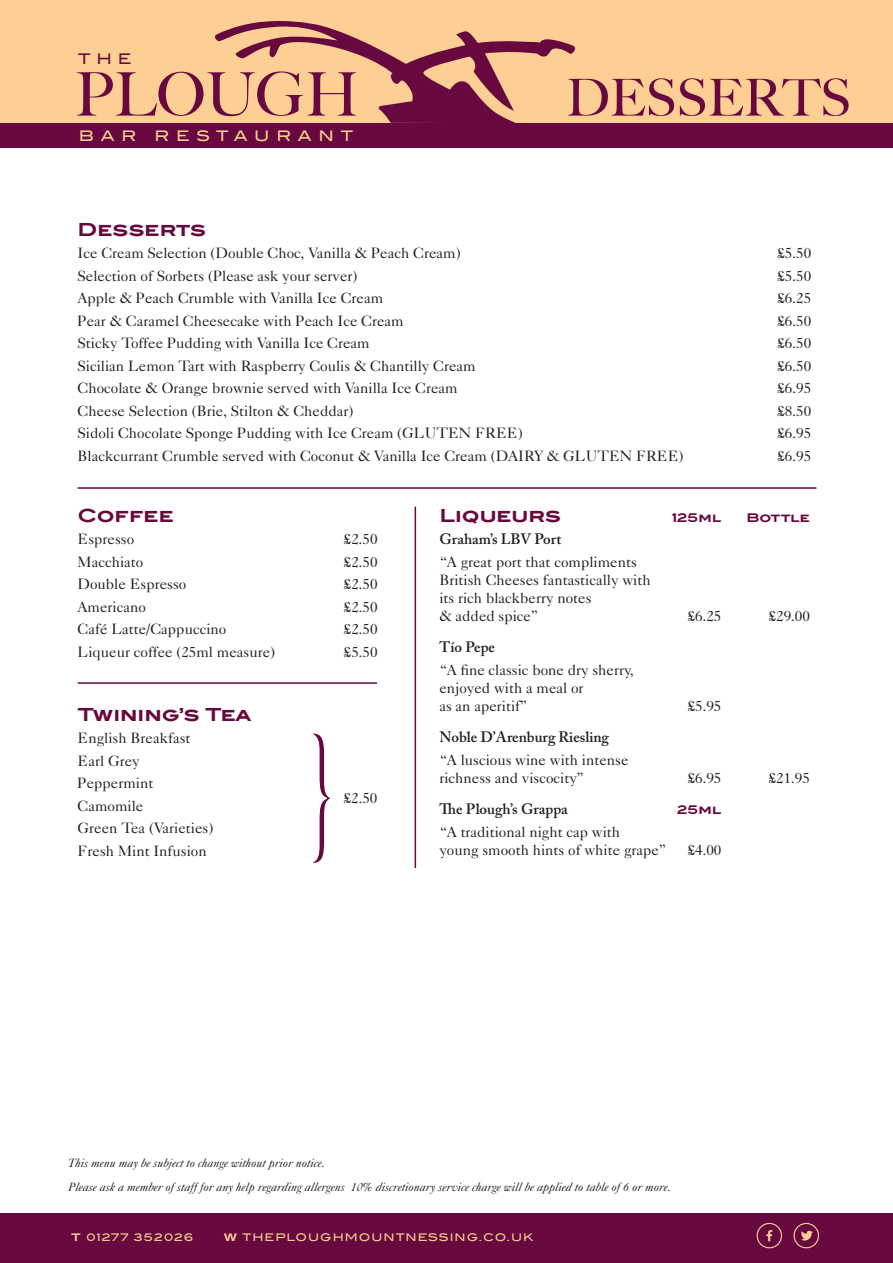
<style>
.page{position:relative;width:893px;height:1263px;background:#fff}
.page>*{position:absolute;margin:0;border:0;box-sizing:border-box;transform-origin:0 0}
.t1{font:500 60.15px "Big Caslon";color:#67093e}
.t2{font:500 51px "Big Caslon";color:#67093e}
.t3{font:700 18px "Blair ITC";color:#67083e}
.t4{font:15px/18px "Caslon Five Forty";color:#231f20}
.t5{font:600 15px "Adobe Caslon Pro";color:#231f20}
.t6{font:500 14.55px "Blair ITC";letter-spacing:.465em;color:#fdcf94}
.t7{font:500 14.55px "Blair ITC";color:#67093e}
.t8{font:italic 12px/24px "Caslon Five Forty";color:#231f20}
.t9{font:700 12px "Blair ITC";letter-spacing:-.01em;color:#67083e}
.t10{font:500 10.5px "Blair ITC";letter-spacing:.1em;color:#fdcf94}
.s1{font-weight:700}
</style>
<div class="page">
<div style="left:0;top:0;width:893px;height:130px;background:#fdcf94"></div>
<div style="left:0;top:123px;width:893px;height:25px;background:#67093e"></div>
<div style="left:0;top:1213px;width:893px;height:50px;background:#67093e"></div>
<svg style="left:215px;top:21px;width:361px;height:102px"></svg>
<svg style="left:756px;top:1223px;width:26px;height:26px"></svg>
<svg style="left:793px;top:1223px;width:26px;height:26px"></svg>
<svg style="left:313px;top:733px;width:17px;height:131px"></svg>
<hr style="left:78px;top:487px;width:738px;height:2px;background:#67083e">
<hr style="left:78px;top:682px;width:299px;height:2px;background:#67083e">
<hr style="left:415px;top:507px;width:1px;height:361px;background:#67083e">
<p class="t7" style="left:78px;top:50px;width:55px">THE</p>
<h1 class="t1" style="left:75px;top:45px;width:286px">PLOUGH</h1>
<h2 class="t2" style="left:566px;top:56px;width:286px">DESSERTS</h2>
<p class="t6" style="left:79px;top:127px;width:59px">BAR</p>
<p class="t6" style="left:155px;top:127px;width:200px">RESTAURANT</p>
<p class="t3" style="left:78px;top:218px;width:130px">Desserts</p>
<p class="t4" style="left:78px;top:244px;width:385px">Ice Cream Selection (Double Choc, Vanilla &amp; Peach Cream)</p>
<p class="t4" style="left:777px;top:244px;width:35px">£5.50</p>
<p class="t4" style="left:78px;top:266px;width:281px">Selection of Sorbets (Please ask your server)</p>
<p class="t4" style="left:777px;top:266px;width:35px">£5.50</p>
<p class="t4" style="left:78px;top:289px;width:307px">Apple &amp; Peach Crumble with Vanilla Ice Cream</p>
<p class="t4" style="left:777px;top:289px;width:35px">£6.25</p>
<p class="t4" style="left:78px;top:311px;width:328px">Pear &amp; Caramel Cheesecake with Peach Ice Cream</p>
<p class="t4" style="left:777px;top:311px;width:35px">£6.50</p>
<p class="t4" style="left:78px;top:334px;width:294px">Sticky Toffee Pudding with Vanilla Ice Cream</p>
<p class="t4" style="left:777px;top:334px;width:35px">£6.50</p>
<p class="t4" style="left:78px;top:356px;width:400px">Sicilian Lemon Tart with Raspberry Coulis &amp; Chantilly Cream</p>
<p class="t4" style="left:777px;top:356px;width:35px">£6.50</p>
<p class="t4" style="left:78px;top:379px;width:382px">Chocolate &amp; Orange brownie served with Vanilla Ice Cream</p>
<p class="t4" style="left:777px;top:379px;width:35px">£6.95</p>
<p class="t4" style="left:78px;top:401px;width:277px">Cheese Selection (Brie, Stilton &amp; Cheddar)</p>
<p class="t4" style="left:777px;top:401px;width:35px">£8.50</p>
<p class="t4" style="left:78px;top:424px;width:447px">Sidoli Chocolate Sponge Pudding with Ice Cream (GLUTEN FREE)</p>
<p class="t4" style="left:777px;top:424px;width:35px">£6.95</p>
<p class="t4" style="left:78px;top:446px;width:607px">Blackcurrant Crumble served with Coconut &amp; Vanilla Ice Cream (DAIRY &amp; GLUTEN FREE)</p>
<p class="t4" style="left:777px;top:446px;width:35px">£6.95</p>
<p class="t3" style="left:78px;top:504px;width:98px">Coffee</p>
<p class="t4" style="left:78px;top:530px;width:58px">Espresso</p>
<p class="t4" style="left:344px;top:530px;width:35px">£2.50</p>
<p class="t4" style="left:78px;top:552px;width:67px">Macchiato</p>
<p class="t4" style="left:344px;top:552px;width:35px">£2.50</p>
<p class="t4" style="left:78px;top:575px;width:110px">Double Espresso</p>
<p class="t4" style="left:344px;top:575px;width:35px">£2.50</p>
<p class="t4" style="left:78px;top:597px;width:70px">Americano</p>
<p class="t4" style="left:344px;top:597px;width:35px">£2.50</p>
<p class="t4" style="left:78px;top:620px;width:150px">Café Latte/Cappuccino</p>
<p class="t4" style="left:344px;top:620px;width:35px">£2.50</p>
<p class="t4" style="left:78px;top:642px;width:199px">Liqueur coffee (25ml measure)</p>
<p class="t4" style="left:344px;top:642px;width:35px">£5.50</p>
<p class="t3" style="left:78px;top:703px;width:175px">Twining’s Tea</p>
<p class="t4" style="left:78px;top:726px;width:137px;line-height:22.5px">English Breakfast<br>Earl Grey<br>Peppermint<br>Camomile<br>Green Tea (Varieties)<br>Fresh Mint Infusion</p>
<p class="t4" style="left:344px;top:789px;width:35px">£2.50</p>
<p class="t3" style="left:439px;top:504px;width:123px">Liqueurs</p>
<p class="t9" style="left:672px;top:510px;width:51px">125ml</p>
<p class="t9" style="left:746px;top:510px;width:65px">Bottle</p>
<p class="t5" style="left:439px;top:530px;width:124px">Graham’s LBV Port</p>
<p class="t4" style="left:439px;top:552px;width:213px">“A great port that compliments<br>British Cheeses fantastically with its rich blackberry notes<br>&amp; added spice”</p>
<p class="t4" style="left:688px;top:606px;width:35px">£6.25</p>
<p class="t4" style="left:769px;top:606px;width:43px">£29.00</p>
<p class="t5" style="left:439px;top:638px;width:57px">Tío Pepe</p>
<p class="t4" style="left:439px;top:660px;width:196px">“A fine classic bone dry sherry, enjoyed with a meal or<br>as an aperitif”</p>
<p class="t5" style="left:439px;top:728px;width:171px">Noble D’Arenburg Riesling</p>
<p class="t4" style="left:439px;top:750px;width:191px">“A luscious wine with intense richness and viscocity”</p>
<p class="t4" style="left:688px;top:696px;width:35px">£5.95</p>
<p class="t4" style="left:688px;top:768px;width:35px">£6.95</p>
<p class="t4" style="left:769px;top:768px;width:43px">£21.95</p>
<p class="t5" style="left:439px;top:800px;width:130px">The Plough’s Grappa</p>
<p class="t9" style="left:677px;top:802px;width:46px">25ml</p>
<p class="t4" style="left:439px;top:822px;width:229px">“A traditional night cap with<br>young smooth hints of white grape”</p>
<p class="t4" style="left:688px;top:840px;width:35px">£4.00</p>
<p class="t8" style="left:68px;top:1150px;width:604px">This menu may be subject to change without prior notice.<br>Please ask a member of staff for any help regarding allergens 10% discretionary service charge will be applied to table of 6 or more.</p>
<p class="t10" style="left:71px;top:1231px;width:124px"><span class="s1">T</span> 01277 352026</p>
<p class="t10" style="left:224px;top:1231px;width:311px"><span class="s1">W</span> THEPLOUGHMOUNTNESSING.CO.UK</p>
</div>
